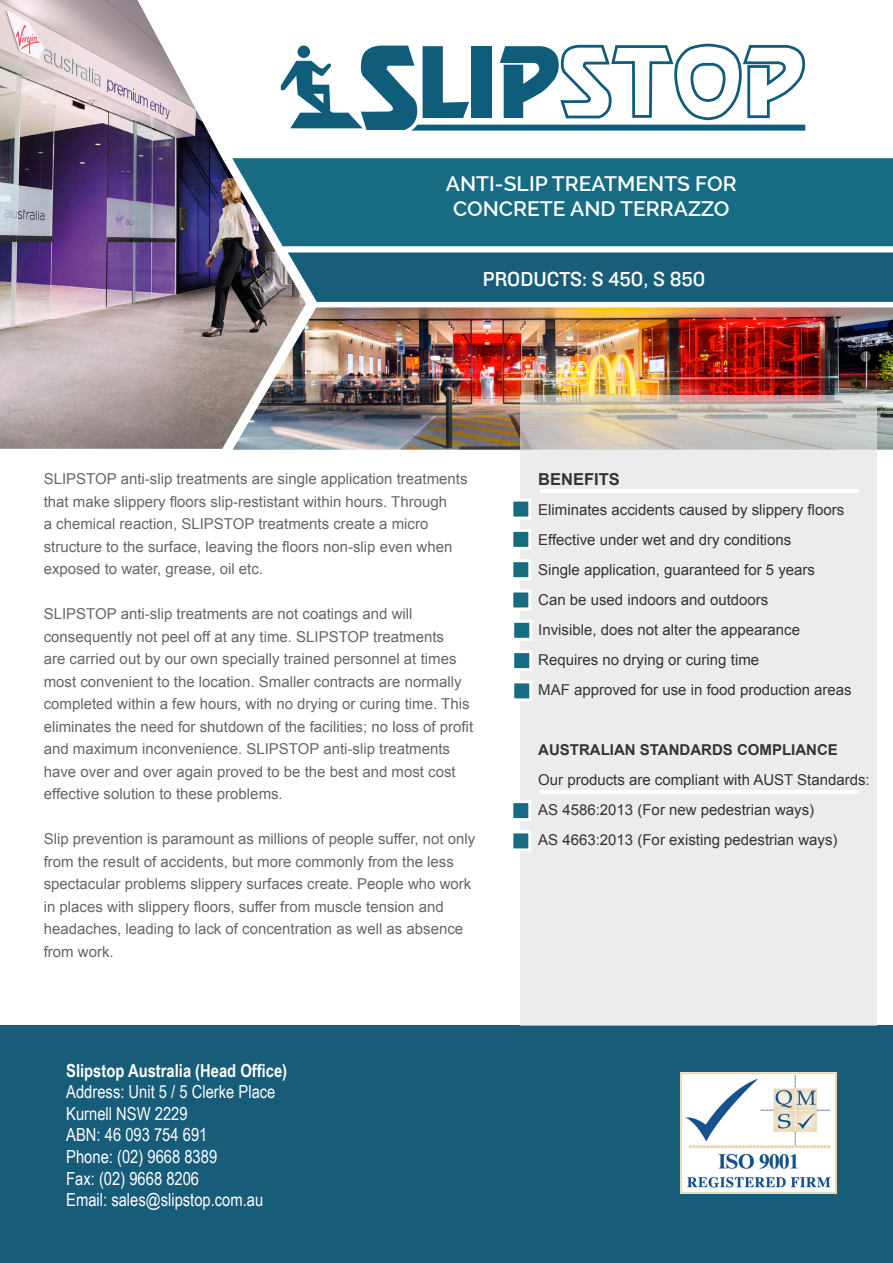
<style>
.page{position:relative;width:893px;height:1263px;background:#fff}
.page>*{position:absolute;margin:0;border:0;box-sizing:border-box;transform-origin:0 0}
.t1{font:600 21px "Raleway";color:#fff}
.t2{font:21px "Knockout HTF31 Junior Middlewt";color:#fff}
.t3{font:18px/21.6px "Arial Narrow";color:#fff}
.t4{font:700 18px "Arial Narrow";color:#fff}
.t5{font:700 16.5px "Arial";color:#323332}
.t6{font:15px/22.5px "Arial";color:#656666}
.t7{font:15px "Arial";color:#323332}
.t8{font:700 15px "Arial";color:#323332}
</style>
<div class="page">
<svg style="left:306px;top:43px;width:500px;height:88px"></svg>
<div style="left:0;top:1026px;width:893px;height:237px;background:#175c79"></div>
<img style="left:680px;top:1073px;width:156px;height:120px">
<div style="left:306px;top:158px;width:587px;height:88px;background:#176c84"></div>
<img style="left:0;top:0;width:306px;height:449px">
<div style="left:288px;top:252px;width:605px;height:50px;background:#185e7a"></div>
<img style="left:232px;top:307px;width:661px;height:143px">
<svg style="left:520px;top:396px;width:357px;height:630px;background:#e9e8e7"></svg>
<hr style="left:540px;top:489px;width:318px;height:4px;background:#fff">
<hr style="left:540px;top:790px;width:318px;height:3px;background:#fff">
<div style="left:510px;top:499px;width:21px;height:21px;background:#176c84;border:3px solid #fff"></div>
<div style="left:511px;top:620px;width:21px;height:21px;background:#176c84;border:3px solid #fff"></div>
<div style="left:510px;top:529px;width:21px;height:21px;background:#176c84;border:3px solid #fff"></div>
<div style="left:511px;top:650px;width:21px;height:21px;background:#176c84;border:3px solid #fff"></div>
<div style="left:510px;top:559px;width:21px;height:21px;background:#176c84;border:3px solid #fff"></div>
<div style="left:511px;top:680px;width:21px;height:21px;background:#176c84;border:3px solid #fff"></div>
<div style="left:510px;top:800px;width:21px;height:21px;background:#176c84;border:3px solid #fff"></div>
<div style="left:510px;top:589px;width:21px;height:21px;background:#176c84;border:3px solid #fff"></div>
<div style="left:510px;top:830px;width:21px;height:21px;background:#176c84;border:3px solid #fff"></div>
<p class="t1" style="left:446px;top:171px;width:292px">ANTI-SLIP TREATMENTS FOR</p>
<p class="t1" style="left:453px;top:196px;width:278px">CONCRETE AND TERRAZZO</p>
<p class="t2" style="left:483px;top:268px;width:224px">PRODUCTS: S 450, S 850</p>
<p class="t6" style="left:44px;top:468px;width:425px">SLIPSTOP anti-slip treatments are single application treatments that make slippery floors slip-restistant within hours. Through<br>a chemical reaction, SLIPSTOP treatments create a micro structure to the surface, leaving the floors non-slip even when exposed to water, grease, oil etc.</p>
<p class="t6" style="left:44px;top:603px;width:431px">SLIPSTOP anti-slip treatments are not coatings and will consequently not peel off at any time. SLIPSTOP treatments<br>are carried out by our own specially trained personnel at times most convenient to the location. Smaller contracts are normally completed within a few hours, with no drying or curing time. This eliminates the need for shutdown of the facilities; no loss of profit and maximum inconvenience. SLIPSTOP anti-slip treatments have over and over again proved to be the best and most cost effective solution to these problems.</p>
<p class="t6" style="left:44px;top:828px;width:433px">Slip prevention is paramount as millions of people suffer, not only from the result of accidents, but more commonly from the less spectacular problems slippery surfaces create. People who work in places with slippery floors, suffer from muscle tension and headaches, leading to lack of concentration as well as absence from work.</p>
<p class="t4" style="left:66px;top:1056px;width:222px">Slipstop Australia (Head Office)</p>
<p class="t3" style="left:66px;top:1080px;width:211px">Address: Unit 5 / 5 Clerke Place<br>Kurnell NSW 2229</p>
<p class="t3" style="left:66px;top:1123px;width:143px">ABN: 46 093 754 691</p>
<p class="t3" style="left:66px;top:1145px;width:153px">Phone: (02) 9668 8389</p>
<p class="t3" style="left:66px;top:1167px;width:134px">Fax: (02) 9668 8206</p>
<p class="t3" style="left:66px;top:1188px;width:199px">Email: sales@slipstop.com.au</p>
<p class="t5" style="left:538px;top:468px;width:83px">BENEFITS</p>
<p class="t7" style="left:538px;top:500px;width:307px">Eliminates accidents caused by slippery floors</p>
<p class="t7" style="left:538px;top:530px;width:255px">Effective under wet and dry conditions</p>
<p class="t7" style="left:538px;top:560px;width:278px">Single application, guaranteed for 5 years</p>
<p class="t7" style="left:538px;top:590px;width:232px">Can be used indoors and outdoors</p>
<p class="t7" style="left:538px;top:620px;width:263px">Invisible, does not alter the appearance</p>
<p class="t7" style="left:538px;top:650px;width:222px">Requires no drying or curing time</p>
<p class="t7" style="left:538px;top:680px;width:315px">MAF approved for use in food production areas</p>
<p class="t8" style="left:538px;top:740px;width:301px">AUSTRALIAN STANDARDS COMPLIANCE</p>
<p class="t7" style="left:538px;top:770px;width:333px">Our products are compliant with AUST Standards:</p>
<p class="t7" style="left:538px;top:800px;width:277px">AS 4586:2013 (For new pedestrian ways)</p>
<p class="t7" style="left:538px;top:830px;width:301px">AS 4663:2013 (For existing pedestrian ways)</p>
</div>
